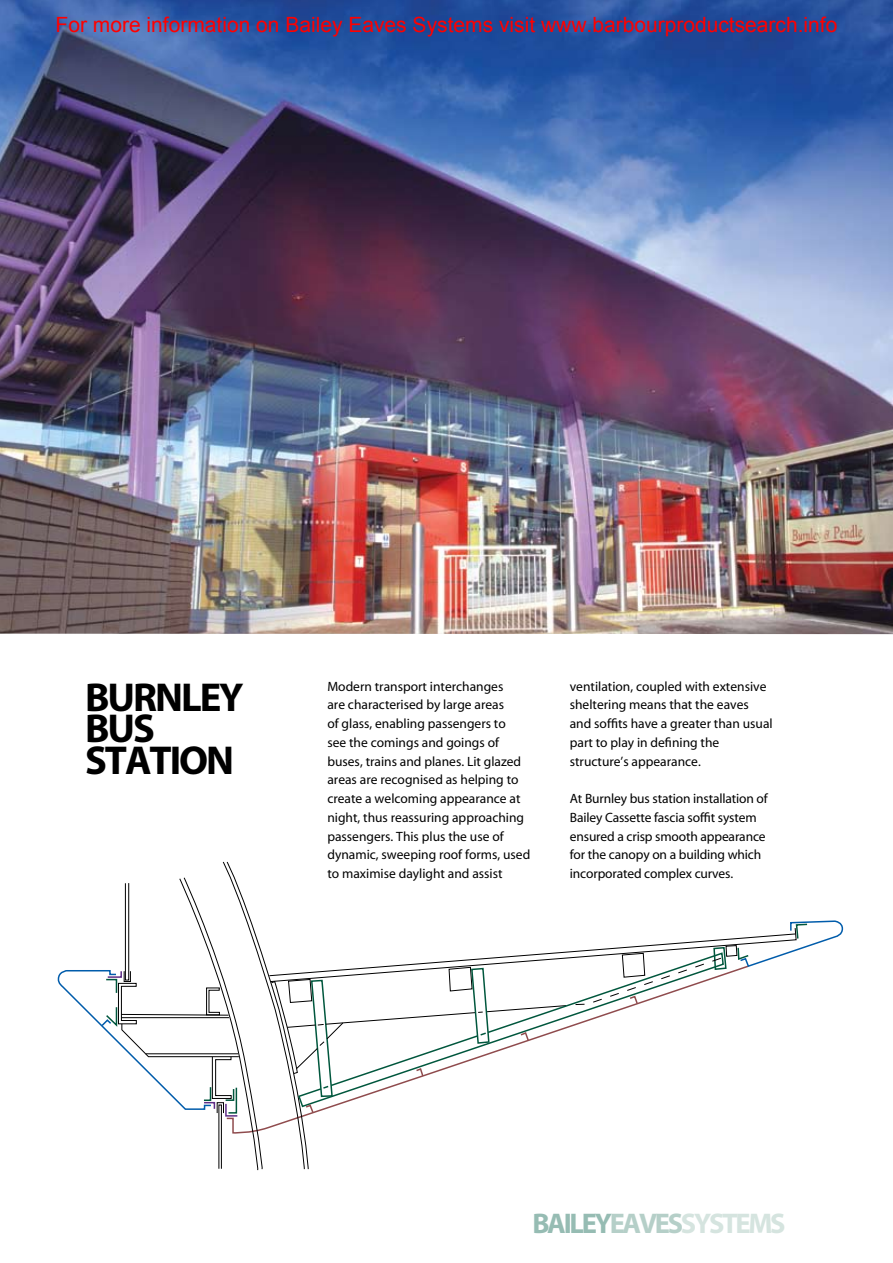
<style>
.page{position:relative;width:893px;height:1263px;background:#fff}
.page>*{position:absolute;margin:0;border:0;box-sizing:border-box;transform-origin:0 0}
.t1{font:700 40.5px/31.5px "Bailey";letter-spacing:-.05em;color:#000}
.t2{font:700 28.5px "Bailey";letter-spacing:-.08em;color:#d5e4df}
.t3{font:21px "Arial";color:#f00}
.t4{font:13.5px/18.8px "Bailey";color:#000}
.s1{color:#96bcb3}
.s2{color:#b5cfc8}
</style>
<div class="page">
<img style="left:0;top:0;width:893px;height:634px">
<svg style="left:58px;top:861px;width:786px;height:310px"></svg>
<h3 class="t3" style="left:56px;top:11px;width:783px">For more information on Bailey Eaves Systems visit www.barbourproductsearch.info</h3>
<h1 class="t1" style="left:85px;top:683px;width:160px">BURNLEY<br>BUS<br>STATION</h1>
<p class="t4" style="left:327px;top:677px;width:204px">Modern transport interchanges<br>are characterised by large areas<br>of glass, enabling passengers to<br>see the comings and goings of buses, trains and planes. Lit glazed areas are recognised as helping to create a welcoming appearance at night, thus reassuring approaching passengers. This plus the use of dynamic, sweeping roof forms, used to maximise daylight and assist</p>
<p class="t4" style="left:570px;top:677px;width:204px">ventilation, coupled with extensive sheltering means that the eaves and soffits have a greater than usual part to play in defining the structure’s appearance.</p>
<p class="t4" style="left:570px;top:790px;width:199px">At Burnley bus station installation of Bailey Cassette fascia soffit system ensured a crisp smooth appearance for the canopy on a building which incorporated complex curves.</p>
<h2 class="t2" style="left:532px;top:1209px;width:252px"><span class="s1">BAILEY</span><span class="s2">EAVES</span>SYSTEMS</h2>
</div>
